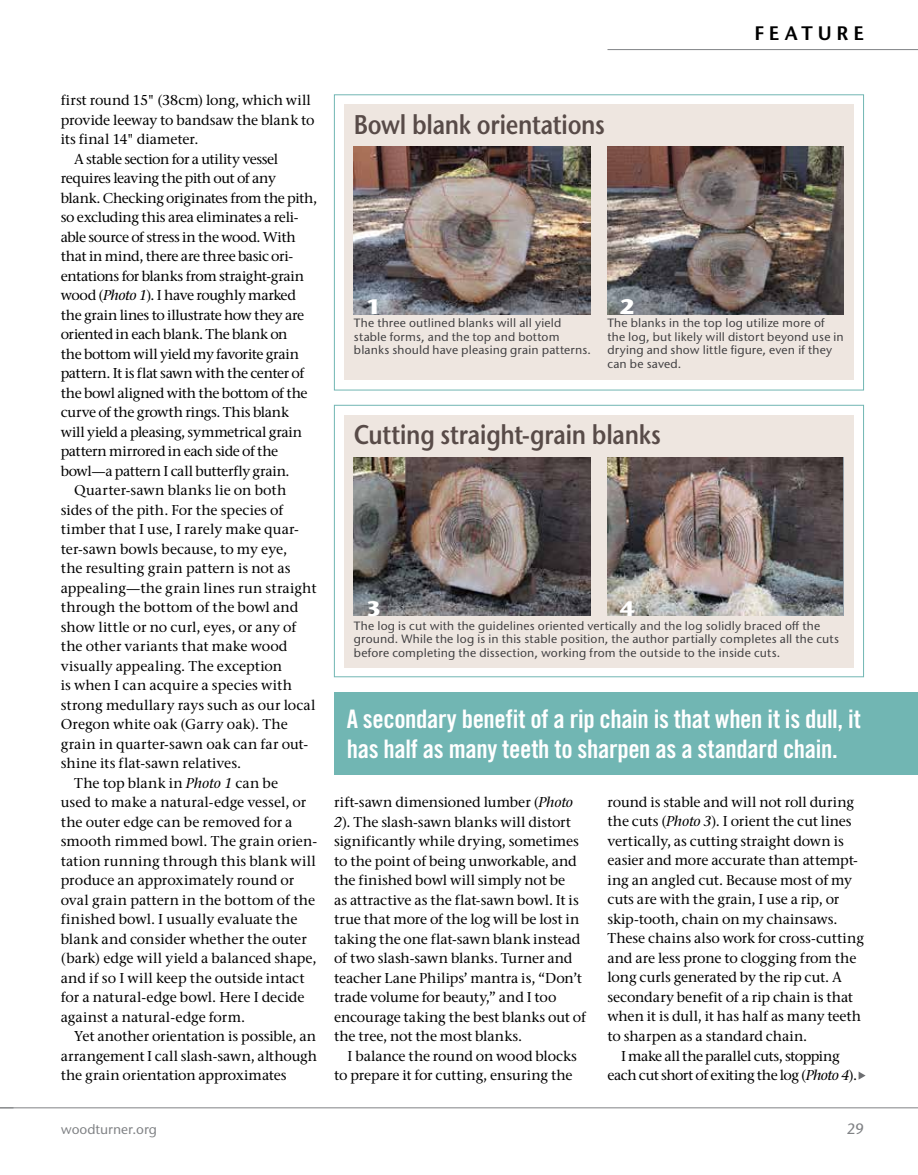
<style>
.page{position:relative;width:918px;height:1175px;background:#fff}
.page>*{position:absolute;margin:0;border:0;box-sizing:border-box;transform-origin:0 0}
.t1{font:600 27px "Stone Sans ITC Pro";letter-spacing:-.015em;color:#584b48;scale:.85 1}
.t2{font:25.5px/30px "Trade Gothic Bold Cond Twenty";letter-spacing:-.015em;color:#fff}
.t3{font:700 21px "Stone Sans ITC Pro";color:#fff;scale:1.1 1}
.t4{font:600 19.5px "Stone Sans ITC Pro";letter-spacing:.255em;color:#000}
.t5{font:500 15px "Stone Sans ITC Pro";color:#808285}
.t6{font:500 14.25px/19.5px "Stone Serif ITC Pro";letter-spacing:-.005em;color:#000}
.t7{font:500 14.25px "Stone Serif ITC Pro";letter-spacing:-.025em;color:#000}
.t8{font:500 14.25px "Stone Serif ITC Pro";letter-spacing:-.03em;color:#000}
.t9{font:500 14.25px "Stone Serif ITC Pro";letter-spacing:-.035em;color:#000}
.t10{font:500 14.25px "Stone Serif ITC Pro";letter-spacing:.015em;color:#000}
.t11{font:500 13.5px "Stone Sans ITC Pro";color:#808285}
.t12{font:500 12px/13.5px "Stone Sans ITC Pro";letter-spacing:.015em;color:#414042}
.s1{font-style:italic}
</style>
<div class="page">
<hr style="left:0;top:1107px;width:918px;height:1px;background:#808285">
<hr style="left:608px;top:49px;width:310px;height:1px;background:#808285">
<svg style="left:0;top:1107px;width:14px;height:1px"></svg>
<svg style="left:859px;top:1072px;width:7px;height:7px"></svg>
<div style="left:334px;top:94px;width:530px;height:296px;border:1px solid #71b6b3"></div>
<div style="left:344px;top:105px;width:509px;height:275px;background:#eee6e0"></div>
<img style="left:607px;top:147px;width:237px;height:167px">
<img style="left:354px;top:147px;width:236px;height:167px">
<div style="left:334px;top:405px;width:530px;height:272px;border:1px solid #71b6b3"></div>
<div style="left:344px;top:415px;width:509px;height:253px;background:#eee6e0"></div>
<img style="left:607px;top:457px;width:236px;height:158px">
<img style="left:354px;top:457px;width:236px;height:158px">
<div style="left:334px;top:692px;width:584px;height:82px;background:#71b6b3"></div>
<h3 class="t4" style="left:754px;top:21px;width:111px">FEATURE</h3>
<p class="t6" style="left:61px;top:90px;width:252px">first round 15" (38cm) long, which will</p>
<p class="t6" style="left:61px;top:110px;width:255px">provide leeway to bandsaw the blank to</p>
<p class="t6" style="left:61px;top:129px;width:139px">its final 14" diameter.</p>
<p class="t7" style="left:74px;top:150px;width:206px">A stable section for a utility vessel</p>
<p class="t7" style="left:61px;top:169px;width:217px">requires leaving the pith out of any</p>
<p class="t7" style="left:61px;top:189px;width:258px">blank. Checking originates from the pith,</p>
<p class="t6" style="left:61px;top:207px;width:239px">so excluding this area eliminates a reli-</p>
<p class="t7" style="left:61px;top:228px;width:237px">able source of stress in the wood. With</p>
<p class="t6" style="left:61px;top:246px;width:234px">that in mind, there are three basic ori-</p>
<p class="t7" style="left:61px;top:267px;width:245px">entations for blanks from straight-grain</p>
<p class="t8" style="left:61px;top:286px;width:237px">wood (<span class="s1">Photo 1</span>). I have roughly marked</p>
<p class="t7" style="left:61px;top:306px;width:245px">the grain lines to illustrate how they are</p>
<p class="t7" style="left:61px;top:325px;width:228px">oriented in each blank. The blank on</p>
<p class="t7" style="left:61px;top:345px;width:240px">the bottom will yield my favorite grain</p>
<p class="t7" style="left:61px;top:364px;width:245px">pattern. It is flat sawn with the center of</p>
<p class="t7" style="left:61px;top:384px;width:248px">the bowl aligned with the bottom of the</p>
<p class="t6" style="left:61px;top:402px;width:230px">curve of the growth rings. This blank</p>
<p class="t6" style="left:61px;top:422px;width:243px">will yield a pleasing, symmetrical grain</p>
<p class="t7" style="left:61px;top:442px;width:219px">pattern mirrored in each side of the</p>
<p class="t6" style="left:61px;top:461px;width:230px">bowl—a pattern I call butterfly grain.</p>
<p class="t6" style="left:74px;top:480px;width:214px">Quarter-sawn blanks lie on both</p>
<p class="t6" style="left:61px;top:500px;width:224px">sides of the pith. For the species of</p>
<p class="t6" style="left:61px;top:519px;width:240px">timber that I use, I rarely make quar-</p>
<p class="t6" style="left:61px;top:539px;width:228px">ter-sawn bowls because, to my eye,</p>
<p class="t6" style="left:61px;top:558px;width:231px">the resulting grain pattern is not as</p>
<p class="t6" style="left:61px;top:578px;width:257px">appealing—the grain lines run straight</p>
<p class="t6" style="left:61px;top:597px;width:239px">through the bottom of the bowl and</p>
<p class="t6" style="left:61px;top:617px;width:237px">show little or no curl, eyes, or any of</p>
<p class="t6" style="left:61px;top:636px;width:228px">the other variants that make wood</p>
<p class="t6" style="left:61px;top:656px;width:223px">visually appealing. The exception</p>
<p class="t6" style="left:61px;top:675px;width:233px">is when I can acquire a species with</p>
<p class="t6" style="left:61px;top:695px;width:256px">strong medullary rays such as our local</p>
<p class="t6" style="left:61px;top:714px;width:229px">Oregon white oak (Garry oak). The</p>
<p class="t6" style="left:61px;top:734px;width:249px">grain in quarter-sawn oak can far out-</p>
<p class="t6" style="left:61px;top:753px;width:182px">shine its flat-sawn relatives.</p>
<p class="t6" style="left:74px;top:773px;width:205px">The top blank in <span class="s1">Photo 1</span> can be</p>
<p class="t6" style="left:61px;top:792px;width:247px">used to make a natural-edge vessel, or</p>
<p class="t6" style="left:61px;top:812px;width:233px">the outer edge can be removed for a</p>
<p class="t6" style="left:61px;top:831px;width:258px">smooth rimmed bowl. The grain orien-</p>
<p class="t10" style="left:61px;top:852px;width:257px">tation running through this blank will</p>
<p class="t6" style="left:61px;top:870px;width:235px">produce an approximately round or</p>
<p class="t6" style="left:61px;top:890px;width:256px">oval grain pattern in the bottom of the</p>
<p class="t6" style="left:61px;top:909px;width:238px">finished bowl. I usually evaluate the</p>
<p class="t6" style="left:61px;top:929px;width:248px">blank and consider whether the outer</p>
<p class="t6" style="left:61px;top:948px;width:257px">(bark) edge will yield a balanced shape,</p>
<p class="t6" style="left:61px;top:968px;width:245px">and if so I will keep the outside intact</p>
<p class="t6" style="left:61px;top:987px;width:245px">for a natural-edge bowl. Here I decide</p>
<p class="t6" style="left:61px;top:1007px;width:186px">against a natural-edge form.</p>
<p class="t6" style="left:74px;top:1026px;width:244px">Yet another orientation is possible, an</p>
<p class="t6" style="left:61px;top:1046px;width:258px">arrangement I call slash-sawn, although</p>
<p class="t6" style="left:61px;top:1065px;width:227px">the grain orientation approximates</p>
<h1 class="t1" style="left:354px;top:107px;width:297px">Bowl blank orientations</h1>
<h3 class="t3" style="left:366px;top:293px;width:16px">1</h3>
<h3 class="t3" style="left:620px;top:293px;width:16px">2</h3>
<p class="t12" style="left:354px;top:316px;width:239px">The three outlined blanks will all yield stable forms, and the top and bottom blanks should have pleasing grain patterns.</p>
<p class="t12" style="left:607px;top:316px;width:238px">The blanks in the top log utilize more of the log, but likely will distort beyond use in drying and show little figure, even if they can be saved.</p>
<h1 class="t1" style="left:354px;top:418px;width:363px">Cutting straight-grain blanks</h1>
<h3 class="t3" style="left:366px;top:594px;width:16px">3</h3>
<h3 class="t3" style="left:620px;top:594px;width:16px">4</h3>
<p class="t12" style="left:354px;top:618px;width:487px">The log is cut with the guidelines oriented vertically and the log solidly braced off the ground. While the log is in this stable position, the author partially completes all the cuts before completing the dissection, working from the outside to the inside cuts.</p>
<h2 class="t2" style="left:347px;top:703px;width:516px">A secondary benefit of a rip chain is that when it is dull, it has half as many teeth to sharpen as a standard chain.</h2>
<p class="t6" style="left:334px;top:792px;width:253px">rift-sawn dimensioned lumber (<span class="s1">Photo 2</span>). The slash-sawn blanks will distort significantly while drying, sometimes to the point of being unworkable, and the finished bowl will simply not be<br>as attractive as the flat-sawn bowl. It is true that more of the log will be lost in taking the one flat-sawn blank instead of two slash-sawn blanks. Turner and teacher Lane Philips’ mantra is, “Don’t trade volume for beauty,” and I too encourage taking the best blanks out of the tree, not the most blanks.</p>
<p class="t6" style="left:334px;top:1046px;width:244px;text-indent:13px">I balance the round on wood blocks to prepare it for cutting, ensuring the</p>
<p class="t6" style="left:607px;top:792px;width:248px">round is stable and will not roll during</p>
<p class="t6" style="left:607px;top:812px;width:246px">the cuts (<span class="s1">Photo 3</span>). I orient the cut lines</p>
<p class="t6" style="left:608px;top:831px;width:238px">vertically, as cutting straight down is</p>
<p class="t6" style="left:608px;top:851px;width:252px">easier and more accurate than attempt-</p>
<p class="t6" style="left:608px;top:870px;width:246px">ing an angled cut. Because most of my</p>
<p class="t6" style="left:608px;top:889px;width:233px">cuts are with the grain, I use a rip, or</p>
<p class="t6" style="left:608px;top:909px;width:232px">skip-tooth, chain on my chainsaws.</p>
<p class="t6" style="left:608px;top:928px;width:258px">These chains also work for cross-cutting</p>
<p class="t6" style="left:608px;top:948px;width:250px">and are less prone to clogging from the</p>
<p class="t6" style="left:608px;top:967px;width:236px">long curls generated by the rip cut. A</p>
<p class="t6" style="left:608px;top:987px;width:247px">secondary benefit of a rip chain is that</p>
<p class="t6" style="left:608px;top:1006px;width:255px">when it is dull, it has half as many teeth</p>
<p class="t6" style="left:608px;top:1026px;width:201px">to sharpen as a standard chain.</p>
<p class="t8" style="left:621px;top:1046px;width:220px">I make all the parallel cuts, stopping</p>
<p class="t9" style="left:608px;top:1066px;width:251px">each cut short of exiting the log (<span class="s1">Photo 4</span>).</p>
<p class="t11" style="left:61px;top:1120px;width:98px">woodturner.org</p>
<p class="t5" style="left:847px;top:1119px;width:19px">29</p>
</div>
